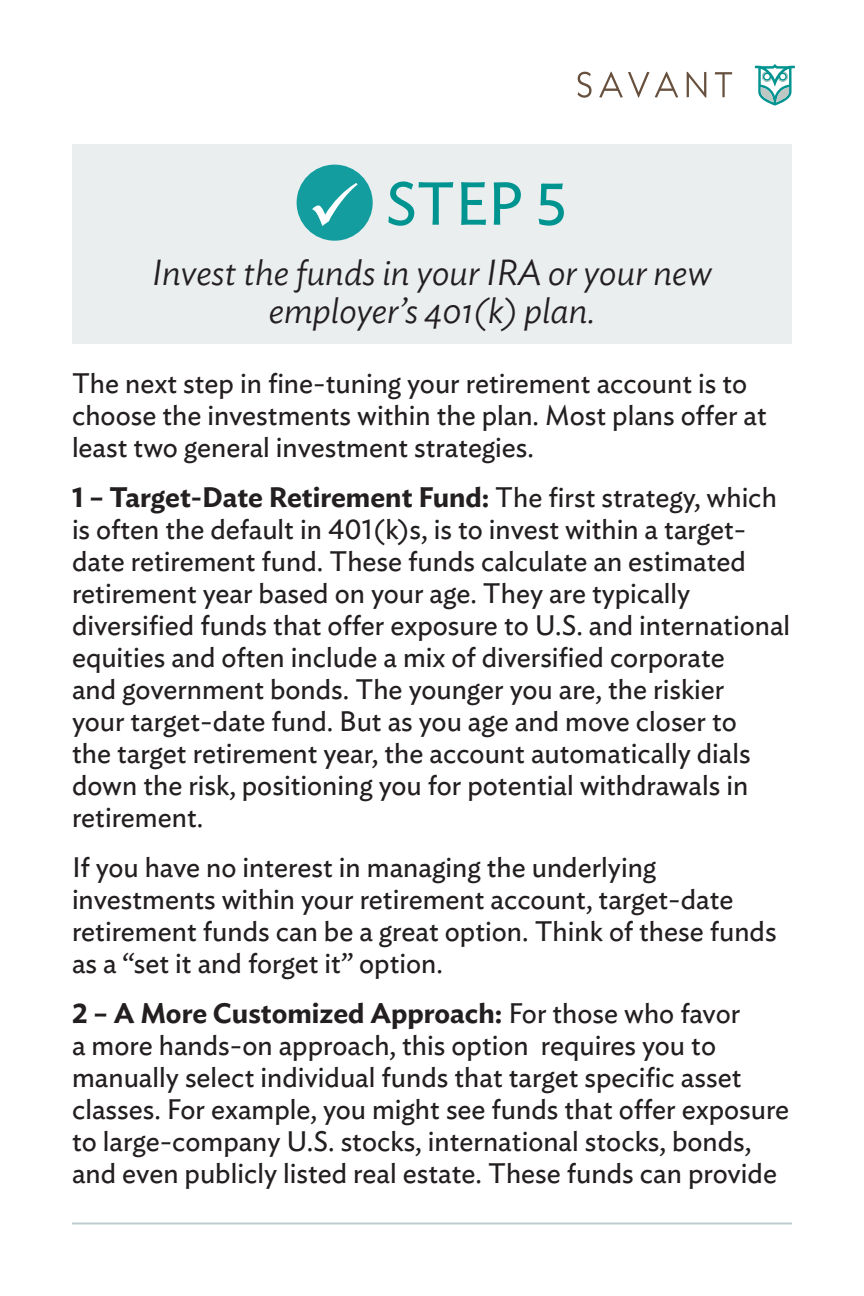
<style>
.page{position:relative;width:864px;height:1296px;background:#fff}
.page>*{position:absolute;margin:0;border:0;box-sizing:border-box;transform-origin:0 0}
.t1{font:60px "Ideal Sans";color:#009491}
.t2{font:italic 300 36px/38px "Ideal Sans";color:#231f20;text-align:center}
.t3{font:28px/32px "Ideal Sans";color:#231f20}
.s1{color:#fff}
.s2{font-weight:600}
</style>
<div class="page">
<hr style="left:72px;top:1222px;width:720px;height:2px;background:#bdcccf">
<svg style="left:755px;top:64px;width:40px;height:42px"></svg>
<svg style="left:578px;top:72px;width:14px;height:26px"></svg>
<svg style="left:599px;top:72px;width:79px;height:26px"></svg>
<svg style="left:687px;top:72px;width:19px;height:26px"></svg>
<svg style="left:715px;top:72px;width:17px;height:25px"></svg>
<div style="left:72px;top:144px;width:720px;height:199px;background:#eaeeef"></div>
<div style="left:297px;top:165px;width:76px;height:76px;background:#139d9f;border-radius:50%"></div>
<h1 class="t1" style="left:307px;top:158px;width:262px"><span class="s1">✓</span> STEP 5</h1>
<p class="t2" style="left:152px;top:250px;width:562px">Invest the funds in your IRA or your new employer’s 401(k) plan.</p>
<p class="t3" style="left:72px;top:365px;width:697px">The next step in fine-tuning your retirement account is to choose the investments within the plan. Most plans offer at least two general investment strategies.</p>
<p class="t3" style="left:72px;top:479px;width:720px"><span class="s2">1 – Target-Date Retirement Fund:</span> The first strategy, which is often the default in 401(k)s, is to invest within a target&shy;date retirement fund. These funds calculate an estimated retirement year based on your age. They are typically diversified funds that offer exposure to U.S. and international equities and often include a mix of diversified corporate<br>and government bonds. The younger you are, the riskier<br>your target-date fund. But as you age and move closer to<br>the target retirement year, the account automatically dials down the risk, positioning you for potential withdrawals in retirement.</p>
<p class="t3" style="left:72px;top:850px;width:706px">If you have no interest in managing the underlying investments within your retirement account, target-date retirement funds can be a great option. Think of these funds as a “set it and forget it” option.</p>
<p class="t3" style="left:72px;top:996px;width:719px"><span class="s2">2 – A More Customized Approach:</span> For those who favor<br>a more hands-on approach, this option requires you to manually select individual funds that target specific asset classes. For example, you might see funds that offer exposure to large-company U.S. stocks, international stocks, bonds, and even publicly listed real estate. These funds can provide</p>
</div>
